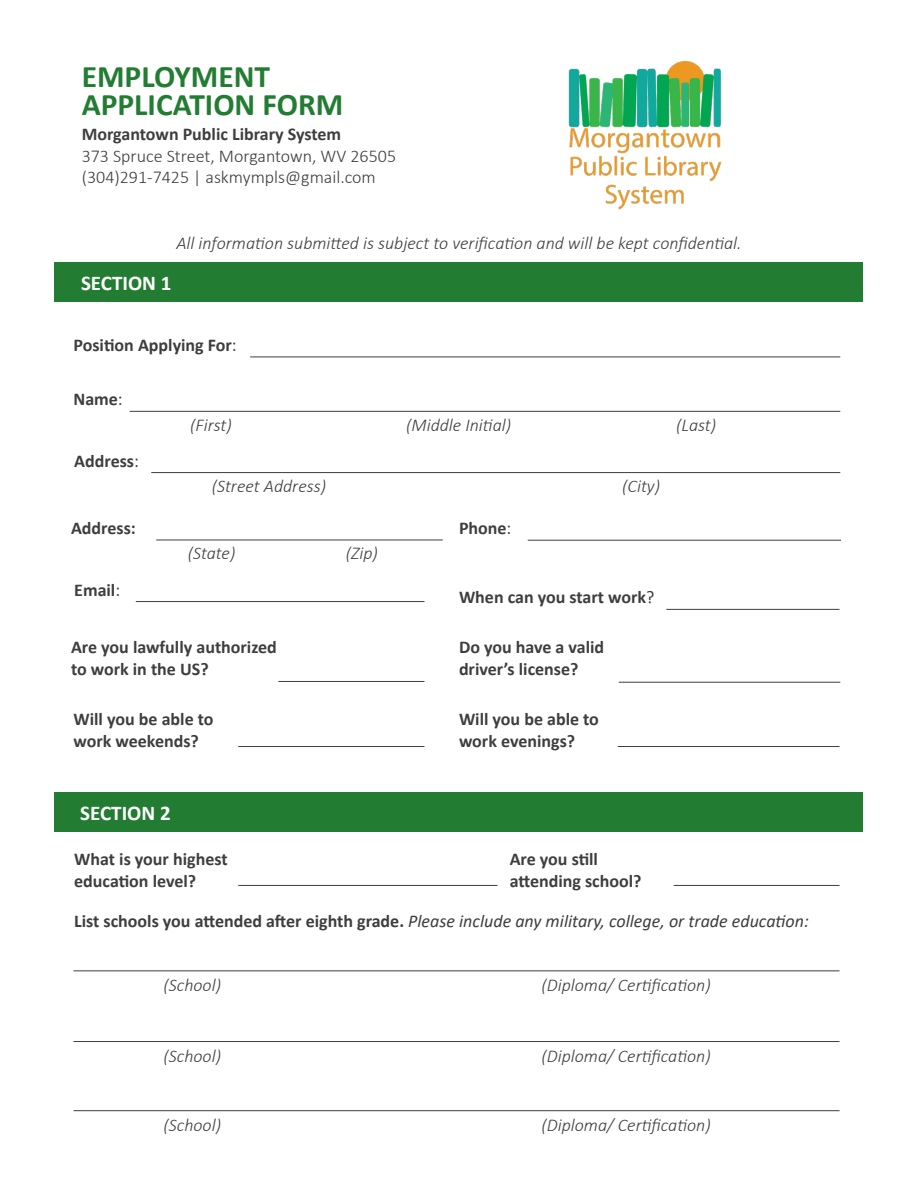
<style>
.page{position:relative;width:918px;height:1188px;background:#fff}
.page>*{position:absolute;margin:0;border:0;box-sizing:border-box;transform-origin:0 0}
.t1{font:700 31.5px "Calibri";color:#227d32}
.t2{font:700 21px "Calibri";color:#fff}
.t3{font:700 18px/21.6px "Calibri";color:#3e3e3f}
.t4{font:italic 300 18px "Calibri";color:#3e3e3f}
.t5{font:italic 18px "Calibri";color:#3e3e3f}
.t6{font:300 18px "Calibri";color:#3e3e3f}
.s1{font-weight:400}
.s2{font-weight:700;font-style:normal}
</style>
<div class="page">
<img style="left:568px;top:62px;width:153px;height:148px">
<div style="left:55px;top:262px;width:808px;height:40px;background:#227d32"></div>
<hr style="left:250px;top:357px;width:590px;height:1px;background:#3e3e3f">
<hr style="left:151px;top:472px;width:689px;height:1px;background:#3e3e3f">
<hr style="left:528px;top:540px;width:313px;height:1px;background:#3e3e3f">
<hr style="left:136px;top:601px;width:289px;height:1px;background:#3e3e3f">
<hr style="left:666px;top:609px;width:174px;height:1px;background:#3e3e3f">
<hr style="left:619px;top:682px;width:221px;height:1px;background:#3e3e3f">
<hr style="left:238px;top:746px;width:186px;height:1px;background:#3e3e3f">
<hr style="left:618px;top:746px;width:222px;height:1px;background:#3e3e3f">
<div style="left:54px;top:792px;width:808px;height:40px;background:#227d32"></div>
<hr style="left:238px;top:885px;width:259px;height:1px;background:#3e3e3f">
<hr style="left:74px;top:970px;width:766px;height:1px;background:#3e3e3f">
<hr style="left:674px;top:885px;width:166px;height:1px;background:#3e3e3f">
<hr style="left:74px;top:1041px;width:766px;height:1px;background:#3e3e3f">
<hr style="left:74px;top:1110px;width:766px;height:1px;background:#3e3e3f">
<hr style="left:278px;top:681px;width:146px;height:1px;background:#3e3e3f">
<hr style="left:156px;top:540px;width:287px;height:1px;background:#3e3e3f">
<hr style="left:130px;top:411px;width:710px;height:1px;background:#3e3e3f">
<p class="t1" style="left:82px;top:54px;width:190px">EMPLOYMENT</p>
<p class="t1" style="left:82px;top:82px;width:263px">APPLICATION FORM</p>
<p class="t3" style="left:82px;top:123px;width:261px">Morgantown Public Library System</p>
<p class="t6" style="left:82px;top:145px;width:316px">373 Spruce Street, Morgantown, WV 26505</p>
<p class="t6" style="left:82px;top:166px;width:296px">(304)291-7425 | askmympls@gmail.com</p>
<p class="t4" style="left:176px;top:232px;width:567px">All information submitted is subject to verification and will be kept confidential.</p>
<p class="t2" style="left:81px;top:268px;width:92px">SECTION 1</p>
<p class="t3" style="left:74px;top:334px;width:165px">Position Applying For<span class="s1">:</span></p>
<p class="t3" style="left:74px;top:388px;width:51px">Name<span class="s1">:</span></p>
<p class="t3" style="left:74px;top:450px;width:66px">Address<span class="s1">:</span></p>
<p class="t3" style="left:71px;top:517px;width:66px">Address:</p>
<p class="t4" style="left:190px;top:414px;width:43px">(First)</p>
<p class="t4" style="left:406px;top:414px;width:107px">(Middle Initial)</p>
<p class="t4" style="left:676px;top:414px;width:42px">(Last)</p>
<p class="t4" style="left:212px;top:475px;width:116px">(Street Address)</p>
<p class="t4" style="left:622px;top:475px;width:39px">(City)</p>
<p class="t3" style="left:459px;top:517px;width:54px">Phone<span class="s1">:</span></p>
<p class="t4" style="left:188px;top:542px;width:49px">(State)</p>
<p class="t4" style="left:346px;top:542px;width:34px">(Zip)</p>
<p class="t3" style="left:74px;top:579px;width:47px">Email<span class="s1">:</span></p>
<p class="t3" style="left:71px;top:636px;width:207px">Are you lawfully authorized</p>
<p class="t3" style="left:71px;top:658px;width:139px">to work in the US?</p>
<p class="t3" style="left:459px;top:586px;width:197px">When can you start work<span class="s1">?</span></p>
<p class="t3" style="left:459px;top:636px;width:147px">Do you have a valid driver’s license?</p>
<p class="t3" style="left:74px;top:708px;width:142px">Will you be able to work weekends?</p>
<p class="t3" style="left:459px;top:708px;width:142px">Will you be able to work evenings?</p>
<p class="t2" style="left:80px;top:798px;width:92px">SECTION 2</p>
<p class="t3" style="left:74px;top:848px;width:155px">What is your highest education level?</p>
<p class="t5" style="left:74px;top:909px;width:736px"><span class="s2">List schools you attended after eighth grade.</span> Please include any military, college, or trade education:</p>
<p class="t3" style="left:510px;top:848px;width:90px">Are you still</p>
<p class="t3" style="left:510px;top:870px;width:133px">attending school?</p>
<p class="t4" style="left:163px;top:974px;width:59px">(School)</p>
<p class="t4" style="left:541px;top:974px;width:171px">(Diploma/ Certification)</p>
<p class="t4" style="left:163px;top:1045px;width:59px">(School)</p>
<p class="t4" style="left:541px;top:1045px;width:171px">(Diploma/ Certification)</p>
<p class="t4" style="left:163px;top:1114px;width:59px">(School)</p>
<p class="t4" style="left:541px;top:1114px;width:171px">(Diploma/ Certification)</p>
</div>
